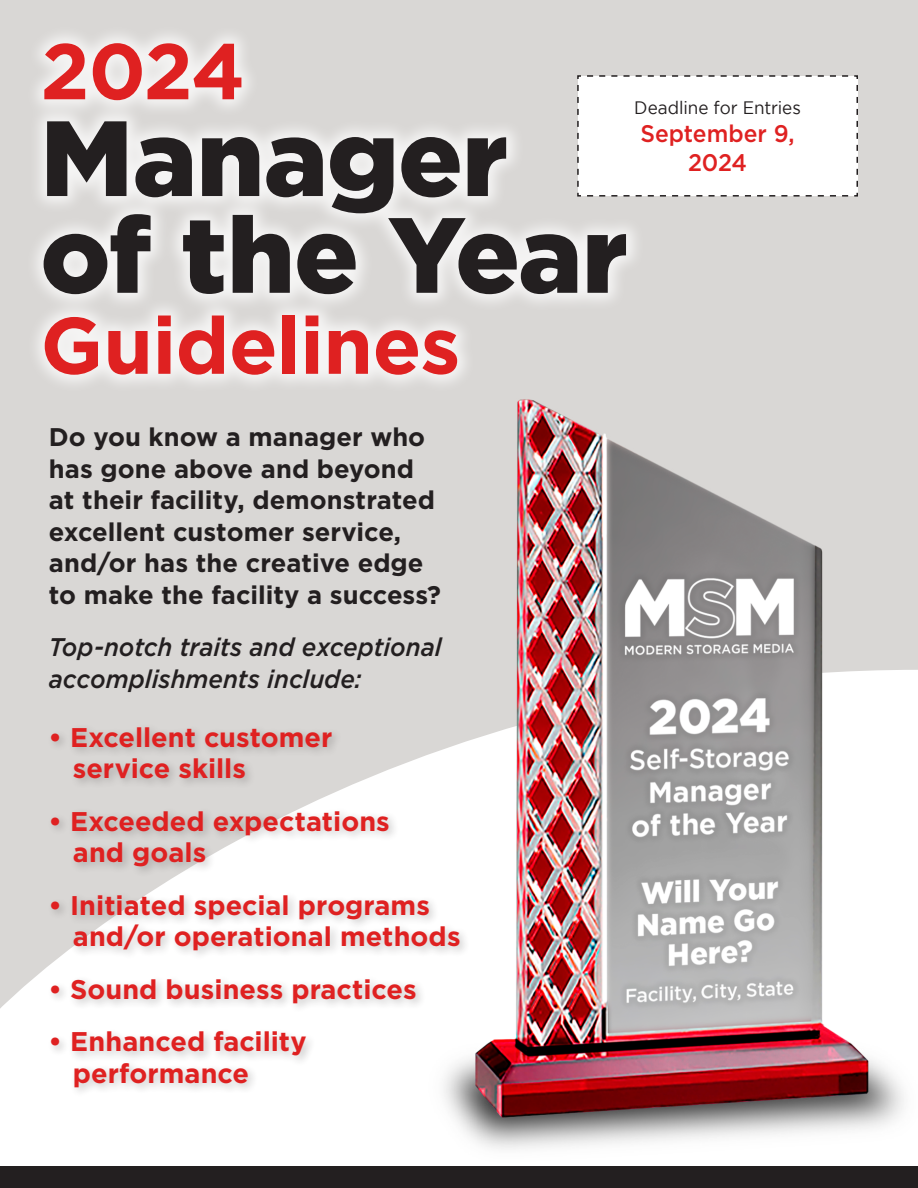
<style>
.page{position:relative;width:918px;height:1188px;background:#fff}
.page>*{position:absolute;margin:0;border:0;box-sizing:border-box;transform-origin:0 0}
.t1{font:900 106.65px "Gotham";letter-spacing:-.005em;color:#231f20}
.t2{font:700 79.8px "Gotham";letter-spacing:-.01em;color:#df2121}
.t3{font:700 78.75px "Gotham";color:#df2121}
.t4{font:700 27px "Gotham";color:#df2121}
.Body_text{font:700 25.5px "Gotham";color:#231f20}
.Body_text-2{font:italic 500 25.5px/31.5px "Gotham";letter-spacing:-.005em;color:#231f20;scale:.95 1}
.t5{font:500 24px "Gotham";color:#df2121;scale:.95 1}
.t6{font:18px "Gotham";letter-spacing:-.005em;color:#231f20;scale:.95 1}
</style>
<div class="page">
<div style="left:0;top:0;width:918px;height:1009px;background:#d9d7d5"></div>
<div style="left:25px;top:24px;width:620px;height:370px;background:#fff;opacity:.75"></div>
<img style="left:415px;top:346px;width:503px;height:803px">
<svg style="left:576px;top:74px;width:283px;height:123px"></svg>
<div style="left:0;top:1167px;width:918px;height:21px;background:#231f20"></div>
<div style="left:47px;top:722px;width:423px;height:376px;background:#231f20;opacity:.25"></div>
<p class="t3" style="left:40px;top:19px;width:206px">2024</p>
<p class="t1" style="left:40px;top:85px;width:469px">Manager</p>
<p class="t1" style="left:40px;top:182px;width:589px">of the Year</p>
<p class="t2" style="left:40px;top:293px;width:421px">Guidelines</p>
<p class="t6" style="left:634px;top:97px;width:177px">Deadline for Entries</p>
<p class="t5" style="left:640px;top:118px;width:164px">September 9,</p>
<p class="t5" style="left:688px;top:147px;width:64px">2024</p>
<p class="Body_text" style="left:49px;top:420px;width:378px">Do you know a manager who</p>
<p class="Body_text" style="left:49px;top:452px;width:367px">has gone above and beyond</p>
<p class="Body_text" style="left:49px;top:483px;width:388px">at their facility, demonstrated</p>
<p class="Body_text" style="left:49px;top:515px;width:354px">excellent customer service,</p>
<p class="Body_text" style="left:49px;top:546px;width:376px">and/or has the creative edge</p>
<p class="Body_text" style="left:49px;top:578px;width:394px">to make the facility a success?</p>
<p class="Body_text-2" style="left:49px;top:631px;width:415px">Top-notch traits and exceptional accomplishments include:</p>
<p class="t4" style="left:49px;top:719px;width:285px">• Excellent customer</p>
<p class="t4" style="left:73px;top:751px;width:175px">service skills</p>
<p class="t4" style="left:49px;top:803px;width:343px">• Exceeded expectations</p>
<p class="t4" style="left:73px;top:835px;width:135px">and goals</p>
<p class="t4" style="left:49px;top:887px;width:383px">• Initiated special programs</p>
<p class="t4" style="left:73px;top:919px;width:389px">and/or operational methods</p>
<p class="t4" style="left:49px;top:971px;width:370px">• Sound business practices</p>
<p class="t4" style="left:49px;top:1024px;width:259px">• Enhanced facility</p>
<p class="t4" style="left:73px;top:1055px;width:178px">performance</p>
</div>
